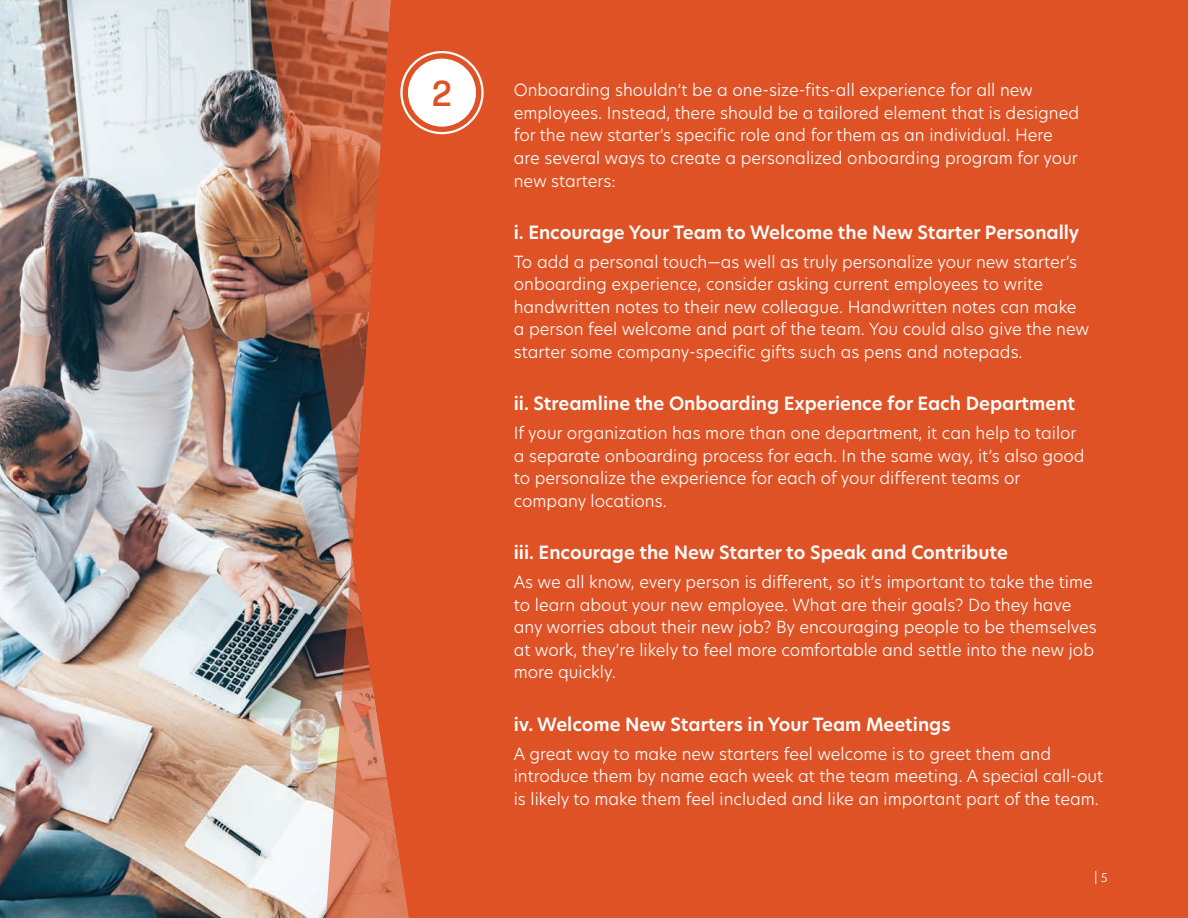
<style>
.page{position:relative;width:1188px;height:918px;background:#fff}
.page>*{position:absolute;margin:0;border:0;box-sizing:border-box;transform-origin:0 0}
.H2_Subheader{font:500 36px "Forma DJR Display";color:#e05025}
.t1{font:600 18px "New Hero";color:#fff}
.paragraph{font:300 16.5px/22.5px "New Hero";color:#fff}
.t2{font:300 12px "New Hero";color:#fff}
</style>
<div class="page">
<img style="left:0;top:0;width:325px;height:918px">
<img style="left:261px;top:0;width:91px;height:555px">
<img style="left:325px;top:555px;width:27px;height:363px">
<div style="left:352px;top:0;width:836px;height:918px;background:#df5225"></div>
<div style="left:408px;top:59px;width:68px;height:68px;background:#fff;border-radius:50%"></div>
<div style="left:400px;top:51px;width:84px;height:83px;border:2px solid #fff;border-radius:50%"></div>
<h2 class="H2_Subheader" style="left:433px;top:71px;width:20px">2</h2>
<p class="paragraph" style="left:514px;top:79px;width:567px">Onboarding shouldn’t be a one-size-fits-all experience for all new employees. Instead, there should be a tailored element that is designed for the new starter’s specific role and for them as an individual. Here are several ways to create a personalized onboarding program for your new starters:</p>
<h3 class="t1" style="left:514px;top:220px;width:567px">i. Encourage Your Team to Welcome the New Starter Personally</h3>
<p class="paragraph" style="left:514px;top:250px;width:577px">To add a personal touch—as well as truly personalize your new starter’s onboarding experience, consider asking current employees to write handwritten notes to their new colleague. Handwritten notes can make a person feel welcome and part of the team. You could also give the new starter some company-specific gifts such as pens and notepads.</p>
<h3 class="t1" style="left:514px;top:391px;width:563px">ii. Streamline the Onboarding Experience for Each Department</h3>
<p class="paragraph" style="left:514px;top:422px;width:572px">If your organization has more than one department, it can help to tailor a separate onboarding process for each. In the same way, it’s also good to personalize the experience for each of your different teams or company locations.</p>
<h3 class="t1" style="left:514px;top:540px;width:496px">iii. Encourage the New Starter to Speak and Contribute</h3>
<p class="paragraph" style="left:514px;top:571px;width:585px">As we all know, every person is different, so it’s important to take the time to learn about your new employee. What are their goals? Do they have any worries about their new job? By encouraging people to be themselves at work, they’re likely to feel more comfortable and settle into the new job more quickly.</p>
<h3 class="t1" style="left:514px;top:712px;width:438px">iv. Welcome New Starters in Your Team Meetings</h3>
<p class="paragraph" style="left:514px;top:742px;width:591px">A great way to make new starters feel welcome is to greet them and introduce them by name each week at the team meeting. A special call-out is likely to make them feel included and like an important part of the team.</p>
<p class="t2" style="left:1094px;top:870px;width:14px">| 5</p>
</div>
